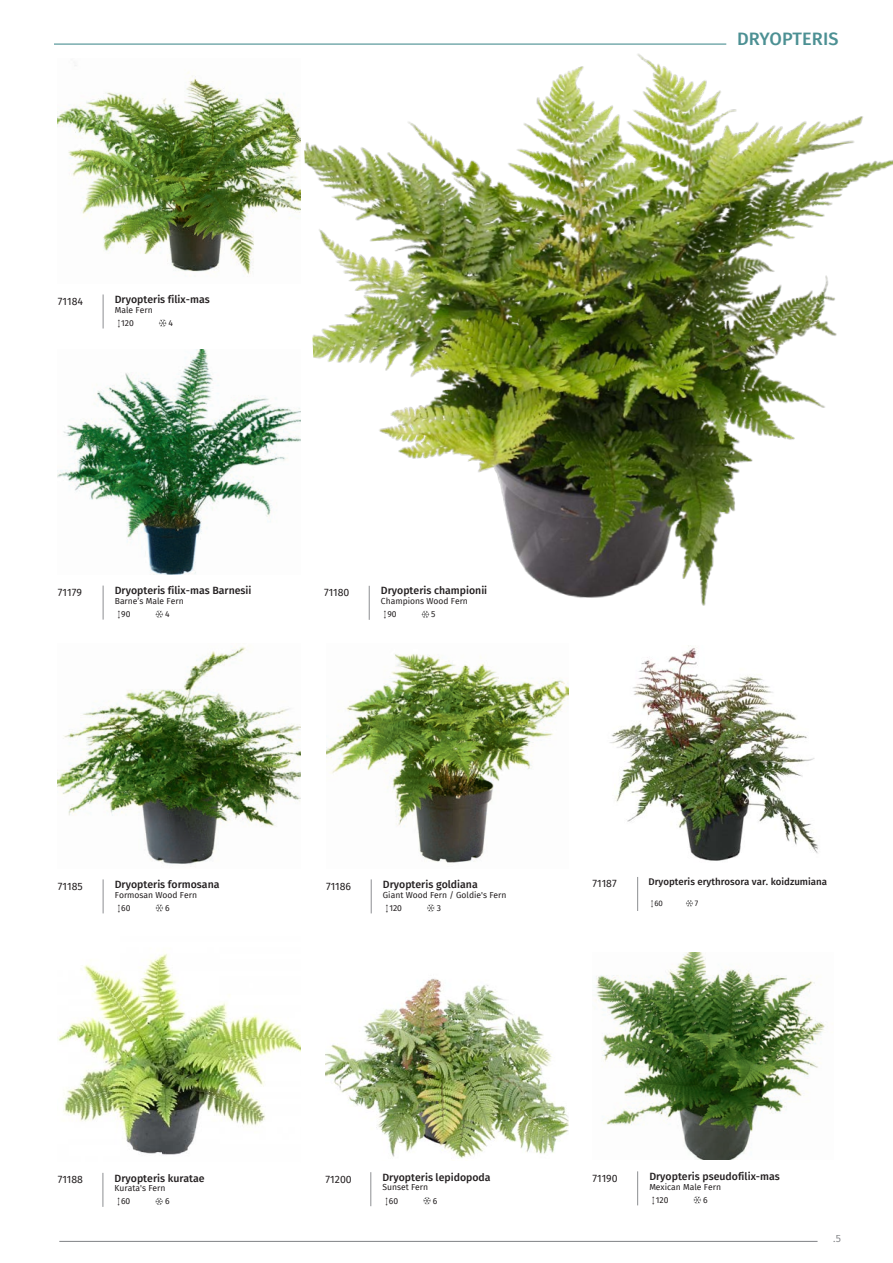
<style>
.page{position:relative;width:893px;height:1263px;background:#fff}
.page>*{position:absolute;margin:0;border:0;box-sizing:border-box;transform-origin:0 0}
.t1{font:500 18px "Fira Sans";letter-spacing:.01em;color:#4c9093}
.t2{font:500 10.5px "Fira Sans";color:#231f20}
.t3{font:10.5px "Fira Sans";color:#231f20}
.t4{font:10.5px "Fira Sans";color:#808285}
.t5{font:500 9.75px "Fira Sans";color:#231f20}
.t6{font:8.55px/13.2px "Fira Sans";color:#231f20}
.t7{font:7.8px "Fira Sans";color:#231f20}
.s1{font-family:"Lucida Sans Unicode";font-size:8.4px}
.s2{font-family:"Lucida Sans Unicode";font-size:7.65px}
</style>
<div class="page">
<hr style="left:59px;top:1241px;width:758px;height:1px;background:#808285">
<img style="left:301px;top:43px;width:592px;height:577px">
<img style="left:58px;top:350px;width:242px;height:225px">
<hr style="left:103px;top:586px;width:1px;height:34px;background:#939598">
<svg style="left:155px;top:610px;width:8px;height:8px"></svg>
<img style="left:58px;top:65px;width:242px;height:209px">
<hr style="left:103px;top:294px;width:1px;height:34px;background:#939598">
<svg style="left:159px;top:319px;width:8px;height:8px"></svg>
<img style="left:58px;top:953px;width:242px;height:202px">
<hr style="left:102px;top:1173px;width:1px;height:34px;background:#939598">
<svg style="left:155px;top:1198px;width:8px;height:7px"></svg>
<img style="left:610px;top:645px;width:208px;height:216px">
<hr style="left:637px;top:877px;width:1px;height:34px;background:#939598">
<svg style="left:686px;top:900px;width:7px;height:7px"></svg>
<img style="left:58px;top:647px;width:242px;height:218px">
<hr style="left:103px;top:879px;width:1px;height:34px;background:#939598">
<svg style="left:155px;top:904px;width:8px;height:8px"></svg>
<img style="left:326px;top:978px;width:242px;height:181px">
<hr style="left:370px;top:1172px;width:1px;height:34px;background:#939598">
<svg style="left:423px;top:1197px;width:8px;height:7px"></svg>
<img style="left:595px;top:953px;width:230px;height:206px">
<hr style="left:637px;top:1171px;width:1px;height:34px;background:#939598">
<svg style="left:693px;top:1196px;width:8px;height:7px"></svg>
<img style="left:326px;top:654px;width:242px;height:209px">
<hr style="left:371px;top:879px;width:1px;height:34px;background:#939598">
<svg style="left:427px;top:904px;width:8px;height:8px"></svg>
<hr style="left:54px;top:44px;width:672px;height:1px;background:#4c9093">
<p class="t3" style="left:58px;top:293px;width:27px">71184</p>
<p class="t2" style="left:115px;top:291px;width:96px">Dryopteris filix-mas</p>
<p class="t6" style="left:115px;top:303px;width:39px">Male Fern <span class="s1">↕</span>120</p>
<p class="t6" style="left:169px;top:316px;width:6px">4</p>
<p class="t3" style="left:58px;top:584px;width:25px">71179</p>
<p class="t2" style="left:115px;top:582px;width:138px">Dryopteris filix-mas Barnesii</p>
<p class="t3" style="left:324px;top:585px;width:27px">71180</p>
<p class="t6" style="left:115px;top:594px;width:70px">Barne’s Male Fern <span class="s1">↕</span>90</p>
<p class="t6" style="left:165px;top:607px;width:6px">4</p>
<p class="t2" style="left:381px;top:582px;width:108px">Dryopteris championii</p>
<p class="t6" style="left:381px;top:594px;width:89px">Champions Wood Fern <span class="s1">↕</span>90</p>
<p class="t6" style="left:431px;top:607px;width:6px">5</p>
<p class="t1" style="left:737px;top:24px;width:103px">DRYOPTERIS</p>
<p class="t3" style="left:58px;top:878px;width:26px">71185</p>
<p class="t2" style="left:115px;top:876px;width:106px">Dryopteris formosana</p>
<p class="t3" style="left:592px;top:876px;width:26px">71187</p>
<p class="t6" style="left:115px;top:888px;width:84px">Formosan Wood Fern <span class="s1">↕</span>60</p>
<p class="t2" style="left:383px;top:876px;width:96px">Dryopteris goldiana</p>
<p class="t6" style="left:383px;top:888px;width:125px">Giant Wood Fern / Goldie's Fern <span class="s1">↕</span>120</p>
<p class="t3" style="left:326px;top:878px;width:27px">71186</p>
<p class="t6" style="left:165px;top:901px;width:6px">6</p>
<p class="t6" style="left:437px;top:901px;width:6px">3</p>
<p class="t5" style="left:648px;top:874px;width:180px">Dryopteris erythrosora var. koidzumiana</p>
<p class="t7" style="left:650px;top:897px;width:14px"><span class="s2">↕</span>60</p>
<p class="t7" style="left:695px;top:897px;width:5px">7</p>
<p class="t3" style="left:58px;top:1172px;width:27px">71188</p>
<p class="t2" style="left:115px;top:1169px;width:92px">Dryopteris kuratae</p>
<p class="t6" style="left:115px;top:1181px;width:52px">Kurata's Fern <span class="s1">↕</span>60</p>
<p class="t6" style="left:165px;top:1194px;width:6px">6</p>
<p class="t3" style="left:326px;top:1171px;width:28px">71200</p>
<p class="t2" style="left:649px;top:1168px;width:132px">Dryopteris pseudofilix-mas</p>
<p class="t6" style="left:649px;top:1180px;width:73px">Mexican Male Fern <span class="s1">↕</span>120</p>
<p class="t2" style="left:382px;top:1169px;width:110px">Dryopteris lepidopoda</p>
<p class="t6" style="left:382px;top:1180px;width:47px">Sunset Fern <span class="s1">↕</span>60</p>
<p class="t3" style="left:592px;top:1170px;width:27px">71190</p>
<p class="t6" style="left:703px;top:1193px;width:6px">6</p>
<p class="t6" style="left:433px;top:1194px;width:6px">6</p>
<p class="t4" style="left:833px;top:1231px;width:9px">.5</p>
</div>
